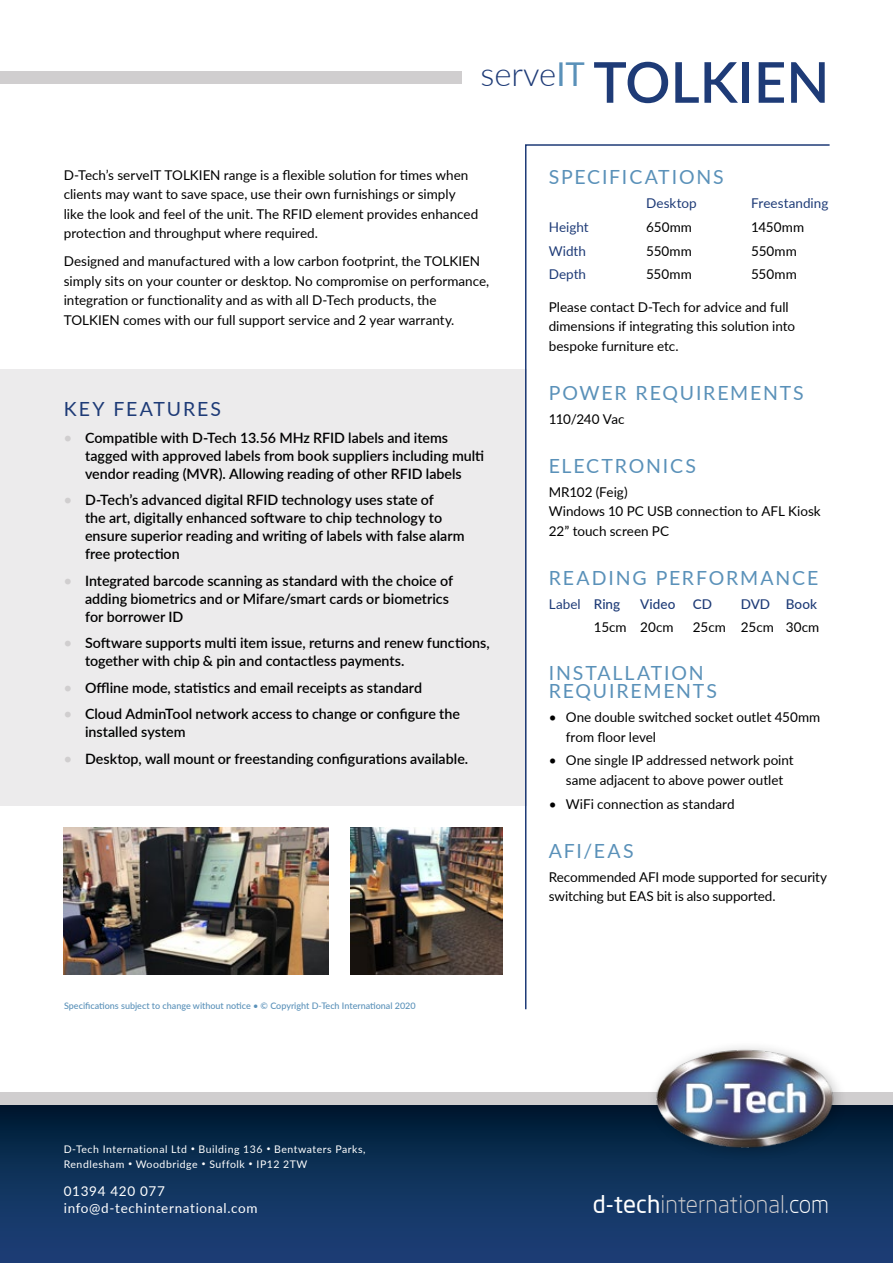
<style>
.page{position:relative;width:893px;height:1263px;background:#fff}
.page>*{position:absolute;margin:0;border:0;box-sizing:border-box;transform-origin:0 0}
.t1{font:600 56.4px "Lato";color:#1e3b77}
.t2{font:300 24px "Neo Sans Pro";color:#d0cecf}
.t3{font:19.5px/18px "Lato";letter-spacing:.095em;color:#5a91b9}
.t4{font:19.5px "Lato";letter-spacing:.1em;color:#1e3b77}
.t5{font:600 14.25px/18px "Lato";color:#000}
.t6{font:13.5px/19.5px "Lato";color:#000}
.t7{font:13.5px "Lato";color:#1e3b77}
.t8{font:13.5px/17.2px "Lato";letter-spacing:.05em;color:#fff}
.t9{font:500 13.5px "Lato";letter-spacing:.005em;color:#1e3b77}
.t10{font:13.5px "Lato";letter-spacing:-.035em;color:#000}
.t11{font:10.5px/15px "Lato";letter-spacing:.05em;color:#fff}
.t12{font:500 9px "Lato";color:#5a91b9}
.s1{color:#d0cecf}
.s2{font-size:7.5px}
.s3{font-weight:500}
.s4{font-weight:400;color:#fff}
.s5{color:#fff}
</style>
<div class="page">
<div style="left:0;top:1099px;width:893px;height:164px;background:linear-gradient(to bottom,#001b31,#1f437d)"></div>
<div style="left:0;top:369px;width:526px;height:436px;background:#ecebec"></div>
<div style="left:0;top:72px;width:461px;height:12px;background:#d0cecf"></div>
<svg style="left:524px;top:144px;width:306px;height:866px"></svg>
<div style="left:0;top:1092px;width:893px;height:13px;background:#d0cecf"></div>
<div style="left:647px;top:1039px;width:200px;height:123px;background:#000;opacity:.25"></div>
<img style="left:648px;top:1044px;width:194px;height:109px">
<img style="left:64px;top:827px;width:265px;height:147px">
<img style="left:350px;top:827px;width:152px;height:147px">
<h1 class="t1" style="left:480px;top:41px;width:350px"><sup>serve</sup><sup>IT</sup> TOLKIEN</h1>
<p class="t6" style="left:64px;top:164px;width:416px">D-Tech’s serveIT TOLKIEN range is a flexible solution for times when clients may want to save space, use their own furnishings or simply like the look and feel of the unit. The RFID element provides enhanced protection and throughput where required.</p>
<p class="t6" style="left:64px;top:251px;width:427px">Designed and manufactured with a low carbon footprint, the TOLKIEN simply sits on your counter or desktop. No compromise on performance, integration or functionality and as with all D-Tech products, the TOLKIEN comes with our full support service and 2 year warranty.</p>
<h3 class="t4" style="left:64px;top:395px;width:159px">KEY FEATURES</h3>
<p class="t5" style="left:85px;top:428px;width:401px;text-indent:-21px"><span class="s1">•</span> Compatible with D-Tech 13.56 MHz RFID labels and items tagged with approved labels from book suppliers including multi vendor reading (MVR). Allowing reading of other RFID labels</p>
<p class="t5" style="left:85px;top:490px;width:381px;text-indent:-21px"><span class="s1">•</span> D-Tech’s advanced digital RFID technology uses state of<br>the art, digitally enhanced software to chip technology to ensure superior reading and writing of labels with false alarm free protection</p>
<p class="t5" style="left:85px;top:571px;width:369px;text-indent:-21px"><span class="s1">•</span> Integrated barcode scanning as standard with the choice of adding biometrics and or Mifare/smart cards or biometrics for borrower ID</p>
<p class="t5" style="left:85px;top:633px;width:406px;text-indent:-21px"><span class="s1">•</span> Software supports multi item issue, returns and renew functions, together with chip &amp; pin and contactless payments.</p>
<p class="t5" style="left:64px;top:678px;width:360px"><span class="s1">•</span> Offline mode, statistics and email receipts as standard</p>
<p class="t5" style="left:85px;top:704px;width:376px;text-indent:-21px"><span class="s1">•</span> Cloud AdminTool network access to change or configure the installed system</p>
<p class="t5" style="left:64px;top:749px;width:406px"><span class="s1">•</span> Desktop, wall mount or freestanding configurations available.</p>
<p class="t12" style="left:64px;top:999px;width:353px">Specifications subject to change without notice • © Copyright D-Tech International 2020</p>
<p class="t11" style="left:64px;top:1141px;width:303px">D-Tech International Ltd <span class="s2">•</span> Building 136 <span class="s2">•</span> Bentwaters Parks,<br>Rendlesham <span class="s2">•</span> Woodbridge <span class="s2">•</span> Suffolk <span class="s2">•</span> IP12 2TW</p>
<p class="t8" style="left:64px;top:1182px;width:195px">01394 420 077 info@d-techinternational.com</p>
<h3 class="t3" style="left:549px;top:167px;width:177px">SPECIFICATIONS</h3>
<p class="t7" style="left:646px;top:194px;width:52px">Desktop</p>
<p class="t7" style="left:751px;top:194px;width:79px">Freestanding</p>
<p class="t7" style="left:549px;top:217px;width:41px">Height</p>
<p class="t6" style="left:646px;top:217px;width:47px">650mm</p>
<p class="t6" style="left:751px;top:217px;width:54px">1450mm</p>
<p class="t7" style="left:549px;top:241px;width:39px">Width</p>
<p class="t6" style="left:646px;top:240px;width:47px">550mm</p>
<p class="t6" style="left:751px;top:240px;width:47px">550mm</p>
<p class="t7" style="left:549px;top:265px;width:39px">Depth</p>
<p class="t6" style="left:646px;top:264px;width:47px">550mm</p>
<p class="t6" style="left:751px;top:264px;width:47px">550mm</p>
<p class="t6" style="left:549px;top:296px;width:248px">Please contact D-Tech for advice and full dimensions if integrating this solution into bespoke furniture etc.</p>
<h3 class="t3" style="left:549px;top:383px;width:257px">POWER REQUIREMENTS</h3>
<p class="t10" style="left:549px;top:409px;width:77px">110/240 Vac</p>
<h3 class="t3" style="left:549px;top:456px;width:149px">ELECTRONICS</h3>
<p class="t6" style="left:549px;top:481px;width:273px">MR102 (Feig)<br>Windows 10 PC USB connection to AFL Kiosk<br>22” touch screen PC</p>
<h3 class="t3" style="left:549px;top:568px;width:271px">READING PERFORMANCE</h3>
<p class="t7" style="left:549px;top:594px;width:73px">Label <span class="s3">Ring</span></p>
<p class="t9" style="left:640px;top:594px;width:37px">Video</p>
<p class="t9" style="left:693px;top:594px;width:21px">CD</p>
<p class="t9" style="left:741px;top:594px;width:78px">DVD Book</p>
<p class="t6" style="left:594px;top:617px;width:81px">15cm 20cm</p>
<p class="t6" style="left:693px;top:617px;width:128px">25cm 25cm 30cm</p>
<h3 class="t3" style="left:549px;top:663px;width:170px">INSTALLATION<br>REQUIREMENTS</h3>
<p class="t6" style="left:566px;top:707px;width:256px;text-indent:-17px">• One double switched socket outlet 450mm from floor level</p>
<p class="t6" style="left:549px;top:750px;width:246px;text-align:center">• One single IP addressed network point same adjacent to above power outlet</p>
<p class="t6" style="left:549px;top:793px;width:187px">• WiFi connection as standard</p>
<h3 class="t3" style="left:549px;top:841px;width:86px">AFI/EAS</h3>
<p class="t6" style="left:549px;top:866px;width:280px">Recommended AFI mode supported for security switching but EAS bit is also supported.</p>
<h2 class="t2" style="left:593px;top:1190px;width:238px"><span class="s4">d-tech</span>international<span class="s5">.com</span></h2>
</div>
